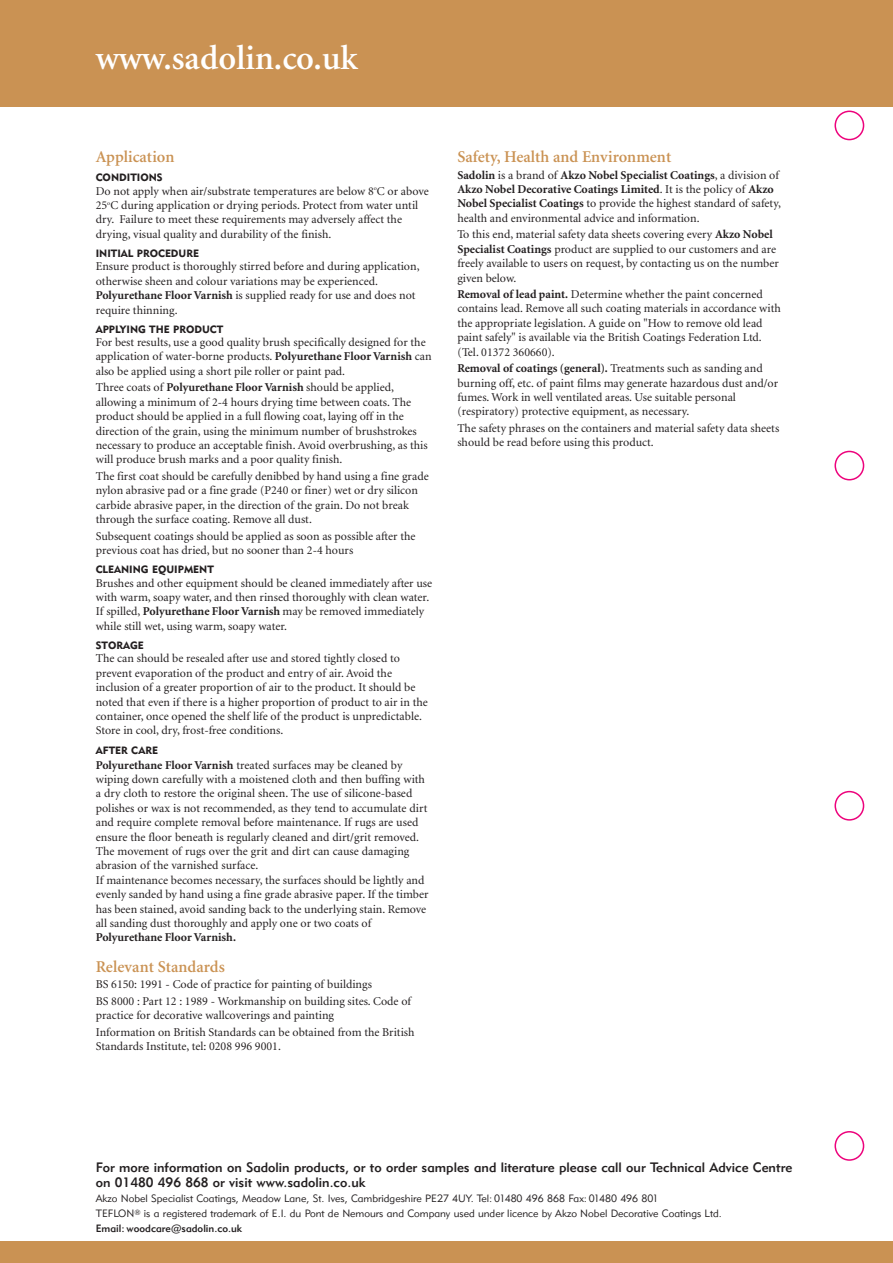
<style>
.page{position:relative;width:893px;height:1263px;background:#fff}
.page>*{position:absolute;margin:0;border:0;box-sizing:border-box;transform-origin:0 0}
.t1{font:600 34.5px "Minion";color:#fff}
.t2{font:600 16.5px "Minion";color:#ca9253}
.t3{font:13.5px/15px "Geometric 415 BT Medium A";color:#231f20}
.t4{font:12px/14.4px "Minion";color:#231f20}
.t5{font:700 12px "Minion";color:#231f20}
.t6{font:10.5px/15px "Geometric 415 BT Lite A";color:#231f20}
.t7{font:10.5px "Geometric 415 BT Black A";color:#231f20}
.t8{font:10.5px "Geometric 415 BT Medium A";color:#231f20}
.s1{font-weight:700}
.s2{font-size:7.5px}
</style>
<div class="page">
<div style="left:0;top:0;width:892px;height:106px;background:#ca9253"></div>
<svg style="left:834px;top:111px;width:30px;height:29px"></svg>
<svg style="left:834px;top:451px;width:30px;height:29px"></svg>
<svg style="left:834px;top:791px;width:30px;height:30px"></svg>
<svg style="left:834px;top:1131px;width:30px;height:30px"></svg>
<div style="left:0;top:1242px;width:892px;height:21px;background:#ca9253"></div>
<h1 class="t1" style="left:96px;top:44px;width:263px">www.sadolin.co.uk</h1>
<h2 class="t2" style="left:96px;top:150px;width:80px">Application</h2>
<p class="t7" style="left:96px;top:174px;width:68px">CONDITIONS</p>
<p class="t4" style="left:96px;top:185px;width:334px">Do not apply when air/substrate temperatures are below 8<sup>o</sup>C or above 25<sup>o</sup>C during application or drying periods. Protect from water until dry. Failure to meet these requirements may adversely affect the drying, visual quality and durability of the finish.</p>
<p class="t7" style="left:96px;top:249px;width:105px">INITIAL PROCEDURE</p>
<p class="t4" style="left:96px;top:260px;width:325px">Ensure product is thoroughly stirred before and during application, otherwise sheen and colour variations may be experienced.<br><span class="s1">Polyurethane Floor Varnish</span> is supplied ready for use and does not require thinning.</p>
<p class="t7" style="left:96px;top:325px;width:129px">APPLYING THE PRODUCT</p>
<p class="t4" style="left:96px;top:336px;width:337px">For best results, use a good quality brush specifically designed for the application of water-borne products. <span class="s1">Polyurethane Floor Varnish</span> can also be applied using a short pile roller or paint pad.</p>
<p class="t4" style="left:96px;top:381px;width:333px">Three coats of <span class="s1">Polyurethane Floor Varnish</span> should be applied, allowing a minimum of 2-4 hours drying time between coats. The product should be applied in a full flowing coat, laying off in the direction of the grain, using the minimum number of brushstrokes necessary to produce an acceptable finish. Avoid overbrushing, as this will produce brush marks and a poor quality finish.</p>
<p class="t4" style="left:96px;top:470px;width:334px">The first coat should be carefully denibbed by hand using a fine grade nylon abrasive pad or a fine grade (P240 or finer) wet or dry silicon carbide abrasive paper, in the direction of the grain. Do not break through the surface coating. Remove all dust.</p>
<p class="t4" style="left:96px;top:530px;width:321px">Subsequent coatings should be applied as soon as possible after the previous coat has dried, but no sooner than 2-4 hours</p>
<p class="t7" style="left:96px;top:565px;width:120px">CLEANING EQUIPMENT</p>
<p class="t4" style="left:96px;top:577px;width:338px">Brushes and other equipment should be cleaned immediately after use with warm, soapy water, and then rinsed thoroughly with clean water.<br>If spilled, <span class="s1">Polyurethane Floor Varnish</span> may be removed immediately while still wet, using warm, soapy water.</p>
<p class="t7" style="left:96px;top:641px;width:50px">STORAGE</p>
<p class="t4" style="left:96px;top:652px;width:333px">The can should be resealed after use and stored tightly closed to prevent evaporation of the product and entry of air. Avoid the inclusion of a greater proportion of air to the product. It should be noted that even if there is a higher proportion of product to air in the container, once opened the shelf life of the product is unpredictable.<br>Store in cool, dry, frost-free conditions.</p>
<p class="t7" style="left:96px;top:747px;width:64px">AFTER CARE</p>
<p class="t4" style="left:96px;top:759px;width:334px"><span class="s1">Polyurethane Floor Varnish</span> treated surfaces may be cleaned by wiping down carefully with a moistened cloth and then buffing with a dry cloth to restore the original sheen. The use of silicone-based polishes or wax is not recommended, as they tend to accumulate dirt and require complete removal before maintenance. If rugs are used ensure the floor beneath is regularly cleaned and dirt/grit removed.<br>The movement of rugs over the grit and dirt can cause damaging abrasion of the varnished surface.<br>If maintenance becomes necessary, the surfaces should be lightly and evenly sanded by hand using a fine grade abrasive paper. If the timber has been stained, avoid sanding back to the underlying stain. Remove all sanding dust thoroughly and apply one or two coats of</p>
<p class="t5" style="left:96px;top:933px;width:142px">Polyurethane Floor Varnish.</p>
<h2 class="t2" style="left:96px;top:960px;width:131px">Relevant Standards</h2>
<p class="t4" style="left:96px;top:977px;width:317px;line-height:16.5px">BS 6150: 1991 - Code of practice for painting of buildings<br>BS 8000 : Part 12 : 1989 - Workmanship on building sites. Code of</p>
<p class="t4" style="left:96px;top:1008px;width:320px;line-height:16.5px">practice for decorative wallcoverings and painting<br>Information on British Standards can be obtained from the British</p>
<p class="t4" style="left:96px;top:1040px;width:187px">Standards Institute, tel: 0208 996 9001.</p>
<h2 class="t2" style="left:457px;top:150px;width:215px">Safety, Health and Environment</h2>
<p class="t4" style="left:457px;top:169px;width:325px"><span class="s1">Sadolin</span> is a brand of <span class="s1">Akzo Nobel Specialist Coatings</span>, a division of <span class="s1">Akzo Nobel Decorative Coatings Limited</span>. It is the policy of <span class="s1">Akzo Nobel Specialist Coatings</span> to provide the highest standard of safety, health and environmental advice and information.</p>
<p class="t4" style="left:457px;top:228px;width:323px">To this end, material safety data sheets covering every <span class="s1">Akzo Nobel Specialist Coatings</span> product are supplied to our customers and are freely available to users on request, by contacting us on the number given below.</p>
<p class="t4" style="left:457px;top:288px;width:325px"><span class="s1">Removal of lead paint.</span> Determine whether the paint concerned contains lead. Remove all such coating materials in accordance with the appropriate legislation. A guide on "How to remove old lead paint safely" is available via the British Coatings Federation Ltd. (Tel. 01372 360660).</p>
<p class="t4" style="left:457px;top:362px;width:322px"><span class="s1">Removal of coatings (general).</span> Treatments such as sanding and burning off, etc. of paint films may generate hazardous dust and/or fumes. Work in well ventilated areas. Use suitable personal (respiratory) protective equipment, as necessary.</p>
<p class="t4" style="left:457px;top:422px;width:323px">The safety phrases on the containers and material safety data sheets should be read before using this product.</p>
<p class="t3" style="left:96px;top:1161px;width:698px">For more information on Sadolin products, or to order samples and literature please call our Technical Advice Centre on 01480 496 868 or visit www.sadolin.co.uk</p>
<p class="t6" style="left:96px;top:1192px;width:627px">Akzo Nobel Specialist Coatings, Meadow Lane, St. Ives, Cambridgeshire PE27 4UY. Tel:01480 496 868 Fax: 01480 496 801<br>TEFLON<span class="s2">®</span> is a registered trademark of E.I. du Pont de Nemours and Company used under licence by Akzo Nobel Decorative Coatings Ltd.</p>
<p class="t8" style="left:96px;top:1224px;width:148px">Email: woodcare@sadolin.co.uk</p>
</div>
